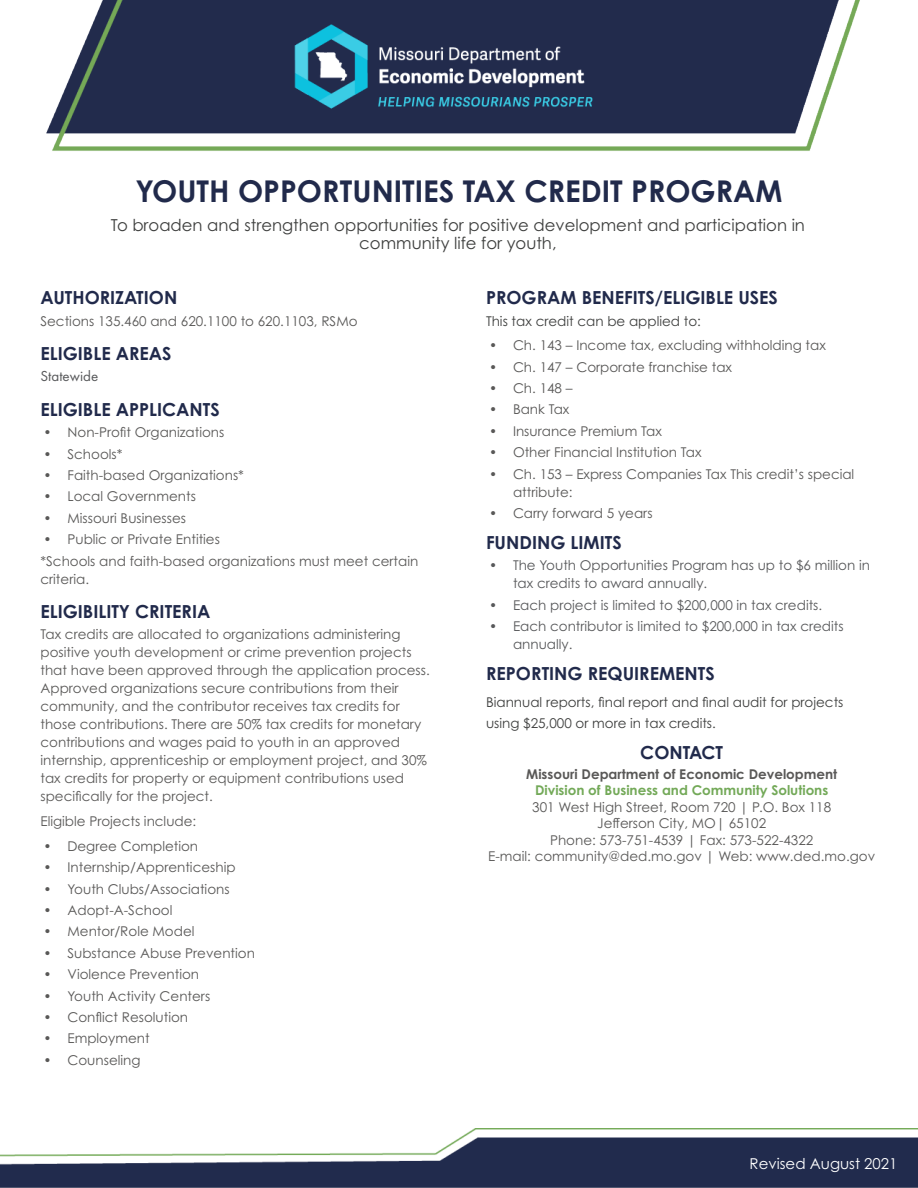
<style>
.page{position:relative;width:918px;height:1188px;background:#fff}
.page>*{position:absolute;margin:0;border:0;box-sizing:border-box;transform-origin:0 0}
.t1{font:700 30px "Century Gothic Pro";color:#212a4b}
._3_Sub_Headings{font:700 18px "Century Gothic Pro";color:#212a4b}
._4_Body_Text{font:16.5px/18px "Century Gothic Pro";color:#3e3f3e;text-align:center}
.t2{font:15px "Century Gothic Pro";color:#fff}
._4_Body_Text-2{font:15px "Futura PT";color:#57585a}
._4_Body_Text-3{font:13.5px/18px "Century Gothic Pro";color:#595857}
._5_Bulleted_body_tex{font:13.5px/18px "Century Gothic Pro";color:#595857}
._5_Bulleted_body_tex-2{font:13.5px/18px "Century Gothic Pro";color:#57585a}
._3_Sub_Headings-2{font:13.5px/21px "Century Gothic Pro";color:#3e3f3e}
._4_Body_Text-4{font:700 13.5px "Century Gothic Pro";color:#595857}
._4_Body_Text-5{font:700 13.5px "Century Gothic Pro";color:#73a958}
._4_Body_Text-6{font:13.5px "Century Gothic Pro";color:#3e3f3e}
</style>
<div class="page">
<img style="left:0;top:1129px;width:918px;height:59px">
<img style="left:46px;top:0;width:814px;height:151px">
<p class="t1" style="left:136px;top:172px;width:648px">YOUTH OPPORTUNITIES TAX CREDIT PROGRAM</p>
<p class="_4_Body_Text" style="left:111px;top:216px;width:696px">To broaden and strengthen opportunities for positive development and participation in community life for youth,</p>
<p class="_3_Sub_Headings" style="left:40px;top:286px;width:138px">AUTHORIZATION</p>
<p class="_4_Body_Text-3" style="left:40px;top:312px;width:319px">Sections 135.460 and 620.1100 to 620.1103, RSMo</p>
<p class="_3_Sub_Headings" style="left:40px;top:342px;width:133px">ELIGIBLE AREAS</p>
<p class="_4_Body_Text-2" style="left:40px;top:367px;width:59px">Statewide</p>
<p class="_3_Sub_Headings" style="left:40px;top:398px;width:181px">ELIGIBLE APPLICANTS</p>
<p class="_5_Bulleted_body_tex" style="left:44px;top:423px;width:182px">• Non-Profit Organizations</p>
<p class="_5_Bulleted_body_tex" style="left:44px;top:445px;width:81px">• Schools*</p>
<p class="_5_Bulleted_body_tex" style="left:44px;top:466px;width:202px">• Faith-based Organizations*</p>
<p class="_5_Bulleted_body_tex" style="left:44px;top:487px;width:154px">• Local Governments</p>
<p class="_5_Bulleted_body_tex" style="left:44px;top:509px;width:144px">• Missouri Businesses</p>
<p class="_5_Bulleted_body_tex" style="left:44px;top:530px;width:178px">• Public or Private Entities</p>
<p class="_4_Body_Text-3" style="left:40px;top:552px;width:379px">*Schools and faith-based organizations must meet certain criteria.</p>
<p class="_3_Sub_Headings" style="left:40px;top:600px;width:171px">ELIGIBILITY CRITERIA</p>
<p class="_4_Body_Text-3" style="left:40px;top:625px;width:391px">Tax credits are allocated to organizations administering positive youth development or crime prevention projects that have been approved through the application process.<br>Approved organizations secure contributions from their community, and the contributor receives tax credits for those contributions. There are 50% tax credits for monetary contributions and wages paid to youth in an approved internship, apprenticeship or employment project, and 30% tax credits for property or equipment contributions used specifically for the project.</p>
<p class="_4_Body_Text-3" style="left:40px;top:812px;width:157px">Eligible Projects include:</p>
<p class="_5_Bulleted_body_tex" style="left:44px;top:837px;width:156px">• Degree Completion</p>
<p class="_5_Bulleted_body_tex" style="left:44px;top:858px;width:194px">• Internship/Apprenticeship</p>
<p class="_5_Bulleted_body_tex" style="left:44px;top:880px;width:188px">• Youth Clubs/Associations</p>
<p class="_5_Bulleted_body_tex" style="left:44px;top:901px;width:130px">• Adopt-A-School</p>
<p class="_5_Bulleted_body_tex" style="left:44px;top:922px;width:153px">• Mentor/Role Model</p>
<p class="_5_Bulleted_body_tex" style="left:44px;top:944px;width:213px">• Substance Abuse Prevention</p>
<p class="_5_Bulleted_body_tex" style="left:44px;top:965px;width:157px">• Violence Prevention</p>
<p class="_5_Bulleted_body_tex" style="left:44px;top:987px;width:168px">• Youth Activity Centers</p>
<p class="_5_Bulleted_body_tex" style="left:44px;top:1008px;width:146px">• Conflict Resolution</p>
<p class="_5_Bulleted_body_tex" style="left:44px;top:1029px;width:108px">• Employment</p>
<p class="_5_Bulleted_body_tex" style="left:44px;top:1051px;width:98px">• Counseling</p>
<p class="_3_Sub_Headings" style="left:486px;top:286px;width:293px">PROGRAM BENEFITS/ELIGIBLE USES</p>
<p class="_4_Body_Text-6" style="left:486px;top:312px;width:217px">This tax credit can be applied to:</p>
<p class="_5_Bulleted_body_tex" style="left:489px;top:336px;width:338px">• Ch. 143 – Income tax, excluding withholding tax</p>
<p class="_5_Bulleted_body_tex" style="left:489px;top:358px;width:245px">• Ch. 147 – Corporate franchise tax</p>
<p class="_5_Bulleted_body_tex" style="left:489px;top:379px;width:85px">• Ch. 148 –</p>
<p class="_5_Bulleted_body_tex" style="left:489px;top:400px;width:82px">• Bank Tax</p>
<p class="_5_Bulleted_body_tex" style="left:489px;top:422px;width:174px">• Insurance Premium Tax</p>
<p class="_5_Bulleted_body_tex" style="left:489px;top:443px;width:214px">• Other Financial Institution Tax</p>
<p class="_5_Bulleted_body_tex" style="left:513px;top:465px;width:343px;text-indent:-24px">• Ch. 153 – Express Companies Tax This credit’s special attribute:</p>
<p class="_5_Bulleted_body_tex" style="left:489px;top:504px;width:165px">• Carry forward 5 years</p>
<p class="_3_Sub_Headings" style="left:486px;top:531px;width:137px">FUNDING LIMITS</p>
<p class="_5_Bulleted_body_tex-2" style="left:513px;top:556px;width:358px;text-indent:-24px">• The Youth Opportunities Program has up to $6 million in tax credits to award annually.</p>
<p class="_5_Bulleted_body_tex-2" style="left:489px;top:596px;width:335px">• Each project is limited to $200,000 in tax credits.</p>
<p class="_5_Bulleted_body_tex-2" style="left:513px;top:617px;width:332px;text-indent:-24px">• Each contributor is limited to $200,000 in tax credits annually.</p>
<p class="_3_Sub_Headings" style="left:486px;top:663px;width:230px">REPORTING REQUIREMENTS</p>
<p class="_3_Sub_Headings-2" style="left:486px;top:691px;width:359px">Biannual reports, final report and final audit for projects using $25,000 or more in tax credits.</p>
<p class="_3_Sub_Headings" style="left:640px;top:741px;width:84px">CONTACT</p>
<p class="_4_Body_Text-4" style="left:526px;top:765px;width:313px">Missouri Department of Economic Development</p>
<p class="_4_Body_Text-5" style="left:535px;top:782px;width:295px">Division of Business and Community Solutions</p>
<p class="_4_Body_Text-3" style="left:532px;top:798px;width:300px">301 West High Street, Room 720 | P.O. Box 118</p>
<p class="_4_Body_Text-3" style="left:597px;top:814px;width:170px">Jefferson City, MO| 65102</p>
<p class="_4_Body_Text-3" style="left:550px;top:831px;width:265px">Phone: 573-751-4539 | Fax: 573-522-4322</p>
<p class="_4_Body_Text-3" style="left:488px;top:847px;width:389px">E-mail: community@ded.mo.gov | Web: www.ded.mo.gov</p>
<p class="t2" style="left:750px;top:1154px;width:149px">Revised August 2021</p>
</div>
